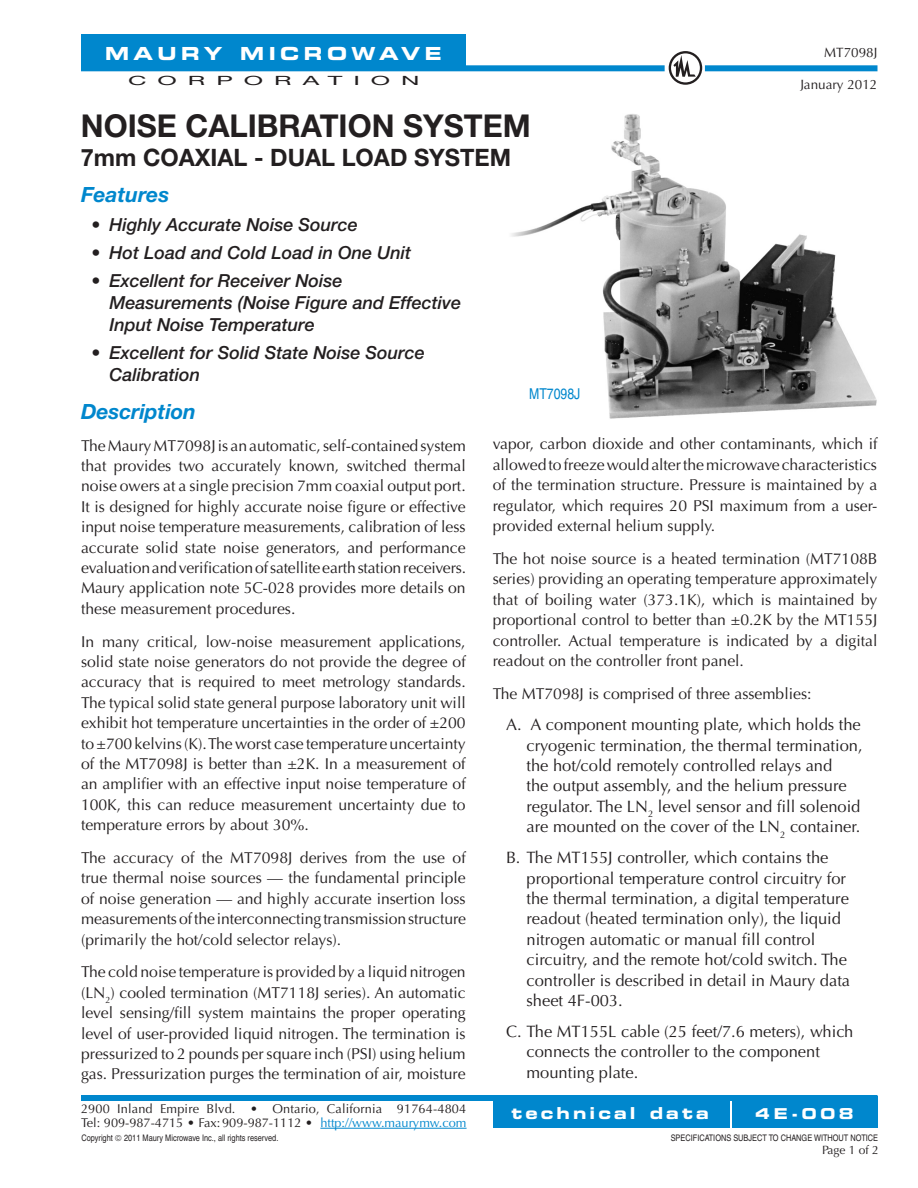
<style>
.page{position:relative;width:918px;height:1188px;background:#fff}
.page>*{position:absolute;margin:0;border:0;box-sizing:border-box;transform-origin:0 0}
.t1{font:700 31.5px "Helvetica Neue";color:#231f20}
.t2{font:700 24px "Helvetica Neue";color:#231f20}
.Subhead_1{font:italic 700 21px "Helvetica Neue";color:#0087cd}
.Big_Bullets{font:italic 500 18px/21.6px "Helvetica Neue";color:#231f20}
.t3{font:18px "Eurostile Bold Extended Two";letter-spacing:.245em;color:#fff}
.Small_Bullets{font:16.5px/20.4px "Optima";color:#231f20}
.t4{font:16.5px "Eurostile Bold Extended Two";letter-spacing:.185em;color:#fff}
.Body_text{font:15.75px/20.4px "Optima";color:#231f20;text-align:justify}
.t5{font:condensed 15px "Helvetica";color:#0087cd}
.t6{font:15px "Eurostile Bold Extended Two";color:#fff}
.Small_Bullets-2{font:13.5px "Optima";color:#231f20}
.Small_Bullets-3{font:12.75px "Optima";letter-spacing:.01em;color:#231f20}
.Small_Bullets-4{font:12.75px "Helvetica Neue";letter-spacing:.43em;color:#231f20;scale:2 1}
.Small_Bullets-5{font:12px "Optima";color:#231f20}
.Small_Bullets-6{font:condensed 9px "Helvetica";color:#231f20}
.s1{color:#0087cd}
</style>
<div class="page">
<div style="left:81px;top:35px;width:385px;height:33px;background:#0087cd"></div>
<div style="left:732px;top:1097px;width:146px;height:31px;background:#0087cd"></div>
<div style="left:493px;top:1100px;width:236px;height:28px;background:#0087cd"></div>
<div style="left:81px;top:1095px;width:797px;height:6px;background:#0087cd"></div>
<hr style="left:320px;top:1128px;width:147px;height:1px;background:#0087cd">
<div style="left:81px;top:65px;width:584px;height:6px;background:#0087cd"></div>
<div style="left:705px;top:65px;width:173px;height:6px;background:#0087cd"></div>
<svg style="left:669px;top:51px;width:33px;height:34px"></svg>
<img style="left:511px;top:114px;width:366px;height:305px">
<p class="t3" style="left:105px;top:41px;width:338px">MAURY MICROWAVE</p>
<p class="Small_Bullets-4" style="left:128px;top:73px;width:147px">CORPORATION</p>
<p class="Small_Bullets-2" style="left:824px;top:45px;width:55px">MT7098J</p>
<p class="Small_Bullets-2" style="left:800px;top:76px;width:79px">January 2012</p>
<p class="t1" style="left:81px;top:106px;width:451px">NOISE CALIBRATION SYSTEM</p>
<p class="t2" style="left:81px;top:143px;width:432px">7mm COAXIAL - DUAL LOAD SYSTEM</p>
<p class="Subhead_1" style="left:81px;top:182px;width:90px">Features</p>
<p class="Big_Bullets" style="left:92px;top:213px;width:268px">• Highly Accurate Noise Source</p>
<p class="Big_Bullets" style="left:92px;top:242px;width:321px">• Hot Load and Cold Load in One Unit</p>
<p class="Big_Bullets" style="left:110px;top:270px;width:353px;text-indent:-18px">• Excellent for Receiver Noise<br>Measurements (Noise Figure and Effective<br>Input Noise Temperature</p>
<p class="Big_Bullets" style="left:110px;top:342px;width:317px;text-indent:-18px">• Excellent for Solid State Noise Source<br>Calibration</p>
<p class="Subhead_1" style="left:81px;top:399px;width:117px">Description</p>
<p class="Body_text" style="left:81px;top:435px;width:387px">The Maury MT7098J is an automatic, self-contained system that provides two accurately known, switched thermal noise owers at a single precision 7mm coaxial output port.<br>It is designed for highly accurate noise figure or effective input noise temperature measurements, calibration of less accurate solid state noise generators, and performance evaluation and verification of satellite earth station receivers.<br>Maury application note 5C-028 provides more details on these measurement procedures.</p>
<p class="Body_text" style="left:81px;top:631px;width:386px">In many critical, low-noise measurement applications, solid state noise generators do not provide the degree of accuracy that is required to meet metrology standards.<br>The typical solid state general purpose laboratory unit will exhibit hot temperature uncertainties in the order of ±200 to ±700 kelvins (K). The worst case temperature uncertainty of the MT7098J is better than ±2K. In a measurement of an amplifier with an effective input noise temperature of 100K, this can reduce measurement uncertainty due to temperature errors by about 30%.</p>
<p class="Body_text" style="left:81px;top:848px;width:387px">The accuracy of the MT7098J derives from the use of true thermal noise sources — the fundamental principle of noise generation — and highly accurate insertion loss measurements of the interconnecting transmission structure (primarily the hot/cold selector relays).</p>
<p class="Body_text" style="left:81px;top:962px;width:386px">The cold noise temperature is provided by a liquid nitrogen (LN<sub>2</sub>) cooled termination (MT7118J series). An automatic level sensing/fill system maintains the proper operating level of user-provided liquid nitrogen. The termination is pressurized to 2 pounds per square inch (PSI) using helium gas. Pressurization purges the termination of air, moisture</p>
<p class="t5" style="left:529px;top:385px;width:53px">MT7098J</p>
<p class="Body_text" style="left:493px;top:434px;width:386px">vapor, carbon dioxide and other contaminants, which if allowed to freeze would alter the microwave characteristics of the termination structure. Pressure is maintained by a regulator, which requires 20 PSI maximum from a user&shy;provided external helium supply.</p>
<p class="Body_text" style="left:493px;top:549px;width:386px">The hot noise source is a heated termination (MT7108B series) providing an operating temperature approximately that of boiling water (373.1K), which is maintained by proportional control to better than ±0.2K by the MT155J controller. Actual temperature is indicated by a digital readout on the controller front panel.</p>
<p class="Body_text" style="left:493px;top:683px;width:320px">The MT7098J is comprised of three assemblies:</p>
<p class="Small_Bullets" style="left:526px;top:715px;width:338px;text-indent:-20px">A. A component mounting plate, which holds the cryogenic termination, the thermal termination, the hot/cold remotely controlled relays and<br>the output assembly, and the helium pressure regulator. The LN<sub>2</sub> level sensor and fill solenoid are mounted on the cover of the LN<sub>2</sub> container.</p>
<p class="Small_Bullets" style="left:526px;top:848px;width:325px;text-indent:-20px">B. The MT155J controller, which contains the proportional temperature control circuitry for the thermal termination, a digital temperature readout (heated termination only), the liquid nitrogen automatic or manual fill control circuitry, and the remote hot/cold switch. The controller is described in detail in Maury data sheet 4F-003.</p>
<p class="Small_Bullets" style="left:526px;top:1021px;width:328px;text-indent:-20px">C. The MT155L cable (25 feet/7.6 meters), which connects the controller to the component mounting plate.</p>
<p class="Small_Bullets-3" style="left:81px;top:1101px;width:387px">2900 Inland Empire Blvd. • Ontario, California 91764-4804</p>
<p class="Small_Bullets-3" style="left:81px;top:1115px;width:387px">Tel: 909-987-4715 • Fax: 909-987-1112 • <span class="s1">http://www.maurymw.com</span></p>
<p class="Small_Bullets-6" style="left:81px;top:1133px;width:198px">Copyright 2011 Maury Microwave Inc., all rights reserved.</p>
<p class="t4" style="left:511px;top:1101px;width:199px">technical data</p>
<p class="t6" style="left:755px;top:1103px;width:100px">4E-008</p>
<p class="Small_Bullets-6" style="left:671px;top:1133px;width:209px">SPECIFICATIONS SUBJECT TO CHANGE WITHOUT NOTICE</p>
<p class="Small_Bullets-5" style="left:822px;top:1143px;width:58px">Page 1 of 2</p>
</div>
